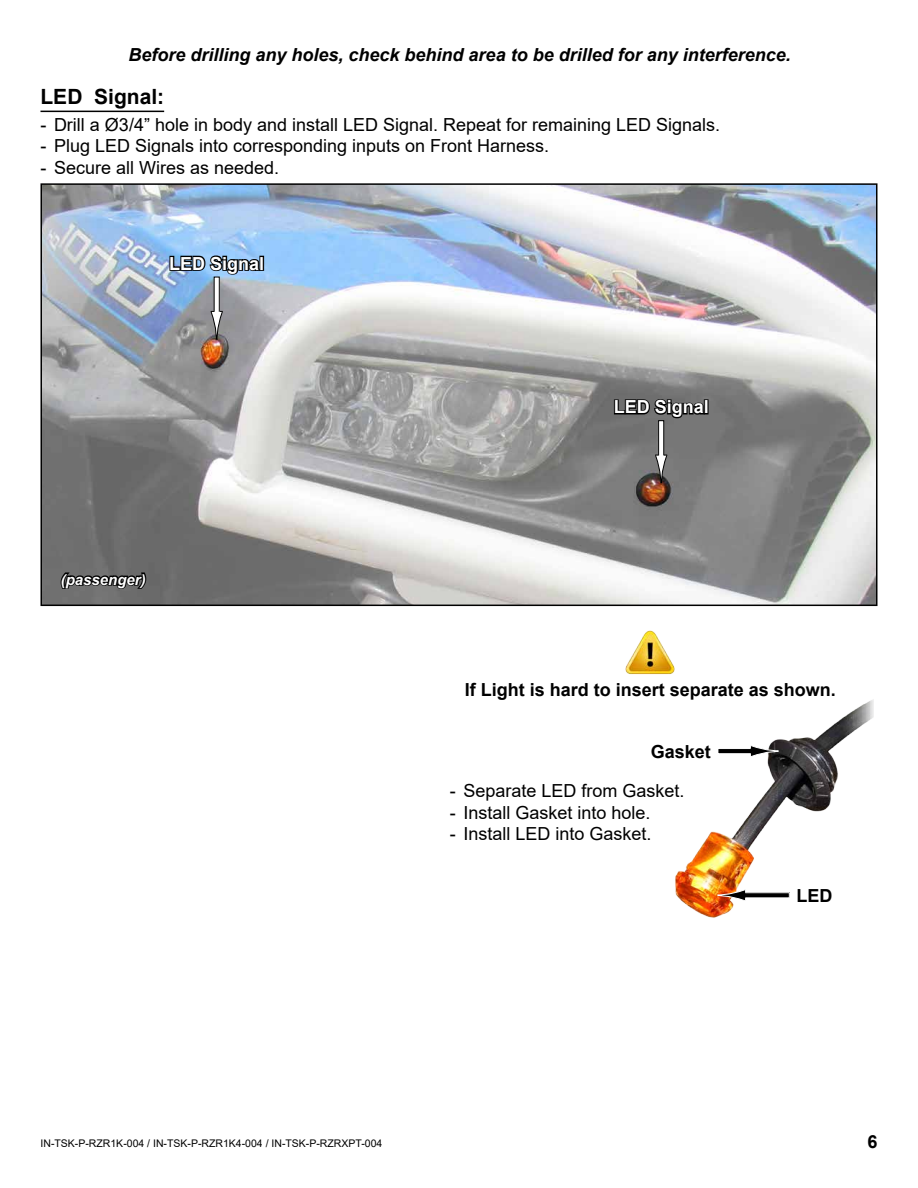
<style>
.page{position:relative;width:918px;height:1188px;background:#fff}
.page>*{position:absolute;margin:0;border:0;box-sizing:border-box;transform-origin:0 0}
.t1{font:700 21px "Arial";color:#000}
.t2{font:18px "Arial";color:#000}
.t3{font:italic 700 18px "Arial";color:#000}
.t4{font:700 18px "Arial";color:#000}
.t5{font:700 18px "Arial";color:#fff}
.t6{font:italic 700 15px "Arial";color:#fff}
.t7{font:10.5px "Arial";color:#000}
</style>
<div class="page">
<hr style="left:40px;top:111px;width:124px;height:1px;background:#000">
<svg style="left:92px;top:110px;width:71px;height:1px"></svg>
<img style="left:675px;top:700px;width:198px;height:218px">
<div style="left:718px;top:749px;width:33px;height:5px;background:#000"></div>
<div style="left:718px;top:748px;width:33px;height:6px;border:1px solid #fff"></div>
<svg style="left:750px;top:745px;width:29px;height:13px"></svg>
<div style="left:745px;top:893px;width:44px;height:5px;background:#000"></div>
<div style="left:745px;top:892px;width:45px;height:6px;border:1px solid #fff"></div>
<svg style="left:717px;top:889px;width:29px;height:13px"></svg>
<svg style="left:796px;top:886px;width:38px;height:18px"></svg>
<svg style="left:675px;top:739px;width:38px;height:22px"></svg>
<img style="left:625px;top:630px;width:50px;height:45px">
<svg style="left:675px;top:700px;width:161px;height:3px"></svg>
<img style="left:43px;top:186px;width:832px;height:417px">
<div style="left:40px;top:183px;width:838px;height:423px;border:2px solid #000"></div>
<svg style="left:59px;top:560px;width:89px;height:31px;background:#4b4b4b"></svg>
<div style="left:214px;top:277px;width:5px;height:35px;background:#fff"></div>
<div style="left:214px;top:277px;width:6px;height:35px;border:1px solid #000"></div>
<svg style="left:210px;top:311px;width:13px;height:29px"></svg>
<svg style="left:613px;top:394px;width:94px;height:26px;background:#424242"></svg>
<div style="left:704px;top:399px;width:5px;height:15px;border:2px solid #000"></div>
<svg style="left:168px;top:251px;width:94px;height:25px;background:#556f8b"></svg>
<div style="left:259px;top:256px;width:5px;height:15px;border:2px solid #000"></div>
<div style="left:659px;top:421px;width:5px;height:34px;background:#fff"></div>
<div style="left:658px;top:420px;width:6px;height:36px;border:1px solid #000"></div>
<svg style="left:655px;top:454px;width:13px;height:30px"></svg>
<p class="t3" style="left:129px;top:42px;width:664px">Before drilling any holes, check behind area to be drilled for any interference.</p>
<p class="t1" style="left:40px;top:82px;width:125px">LED Signal:</p>
<p class="t2" style="left:40px;top:112px;width:681px">- Drill a Ø3/4” hole in body and install LED Signal. Repeat for remaining LED Signals.</p>
<p class="t2" style="left:40px;top:134px;width:510px">- Plug LED Signals into corresponding inputs on Front Harness.</p>
<p class="t2" style="left:40px;top:155px;width:240px">- Secure all Wires as needed.</p>
<p class="t5" style="left:169px;top:251px;width:97px">LED Signal</p>
<p class="t6" style="left:61px;top:569px;width:87px">(passenger)</p>
<p class="t5" style="left:614px;top:394px;width:97px">LED Signal</p>
<p class="t4" style="left:465px;top:677px;width:373px">If Light is hard to insert separate as shown.</p>
<p class="t4" style="left:651px;top:739px;width:62px">Gasket</p>
<p class="t2" style="left:450px;top:778px;width:236px">- Separate LED from Gasket.</p>
<p class="t2" style="left:450px;top:800px;width:202px">- Install Gasket into hole.</p>
<p class="t2" style="left:450px;top:821px;width:203px">- Install LED into Gasket.</p>
<p class="t4" style="left:796px;top:883px;width:37px">LED</p>
<p class="t7" style="left:40px;top:1136px;width:343px">IN-TSK-P-RZR1K-004 / IN-TSK-P-RZR1K4-004 / IN-TSK-P-RZRXPT-004</p>
<p class="t4" style="left:867px;top:1128px;width:12px">6</p>
</div>
